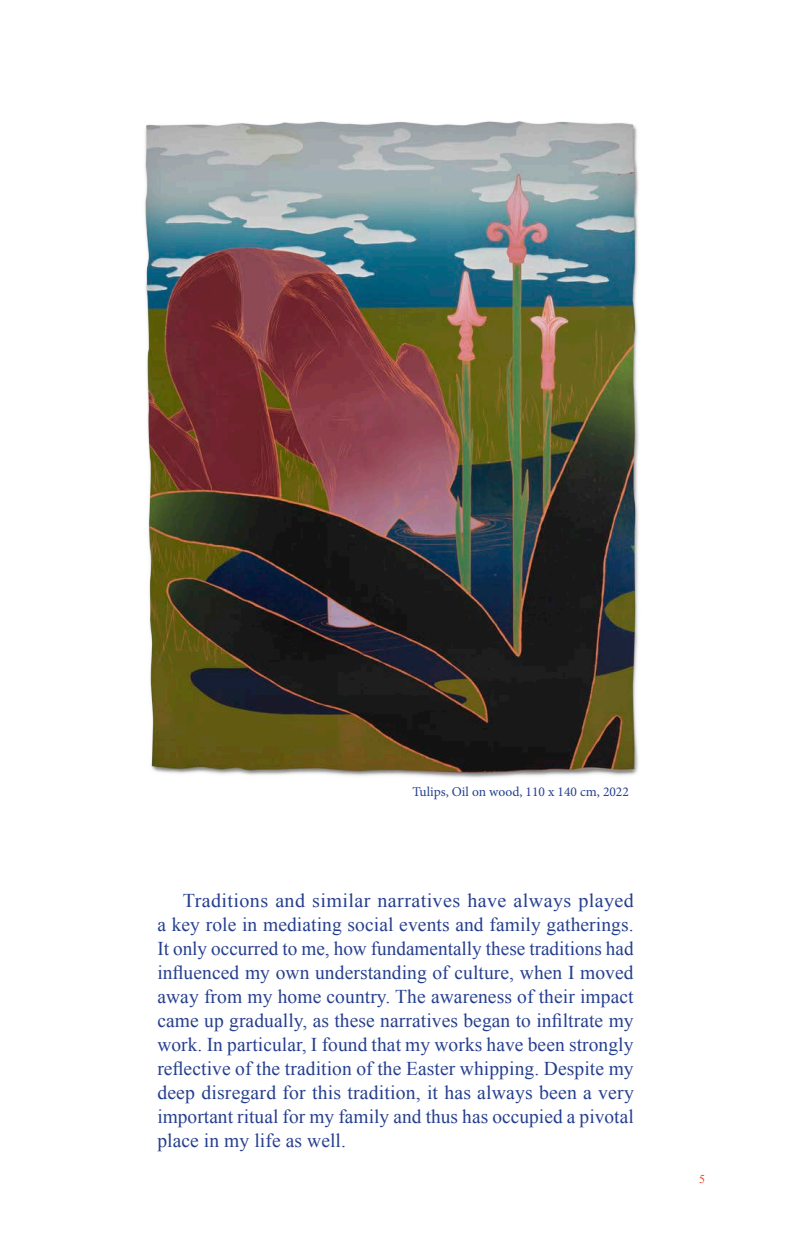
<style>
.page{position:relative;width:791px;height:1259px;background:#fff}
.page>*{position:absolute;margin:0;border:0;box-sizing:border-box;transform-origin:0 0}
.Text{font:19.5px/24px "Times New Roman";letter-spacing:.005em;color:#253f8e;text-align:justify}
.t1{font:13.5px "Minion Pro";color:#253f8e}
.Text-2{font:12px "Times New Roman";color:#ef3e22}
</style>
<div class="page">
<img style="left:145px;top:121px;width:494px;height:657px">
<p class="t1" style="left:412px;top:783px;width:218px">Tulips, Oil on wood, 110 x 140 cm, 2022</p>
<p class="Text" style="left:157px;top:888px;width:478px;text-indent:26px">Traditions and similar narratives have always played a key role in mediating social events and family gatherings.<br>It only occurred to me, how fundamentally these traditions had influenced my own understanding of culture, when I moved away from my home country. The awareness of their impact came up gradually, as these narratives began to infiltrate my work. In particular, I found that my works have been strongly reflective of the tradition of the Easter whipping. Despite my deep disregard for this tradition, it has always been a very important ritual for my family and thus has occupied a pivotal place in my life as well.</p>
<p class="Text-2" style="left:699px;top:1171px;width:7px">5</p>
</div>
